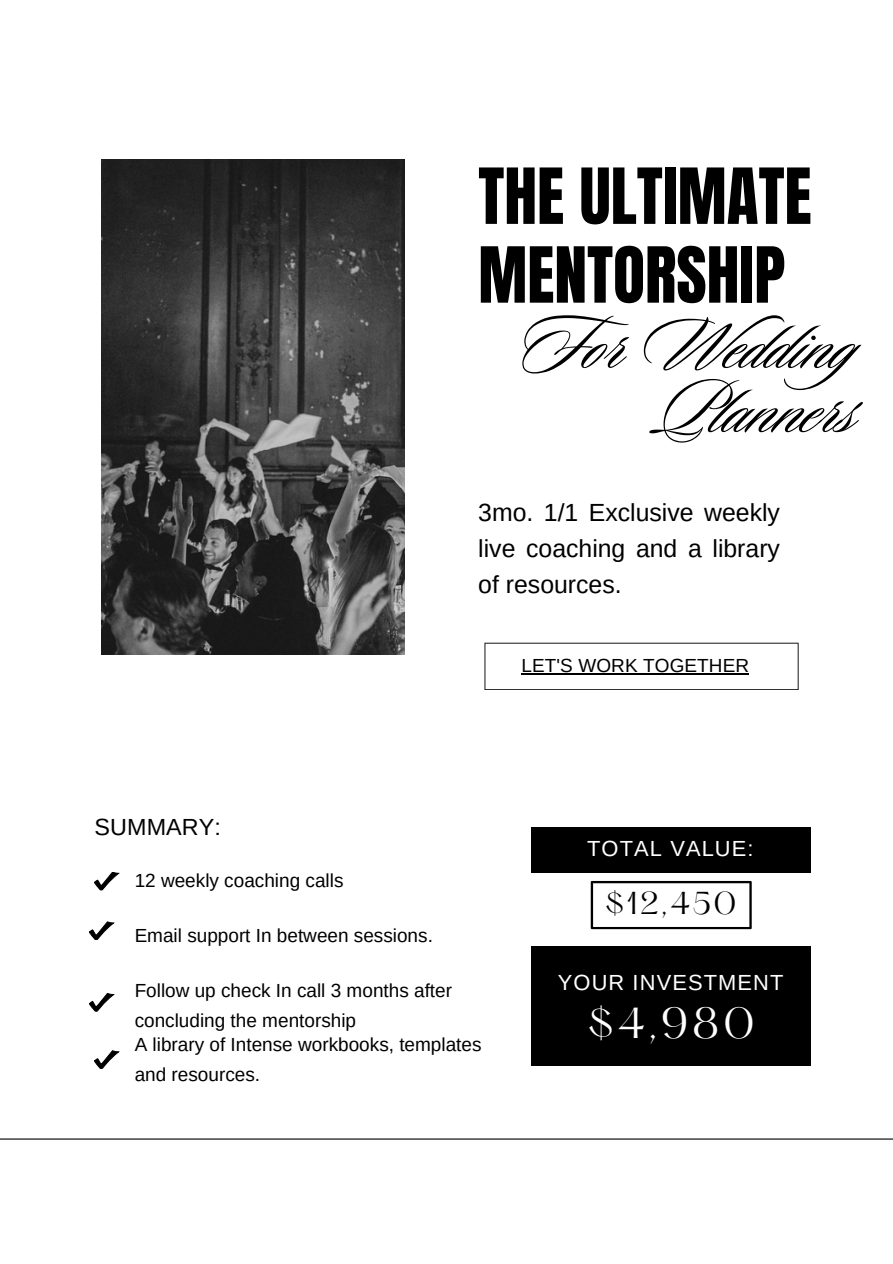
<style>
.page{position:relative;width:893px;height:1264px;background:#fff}
.page>*{position:absolute;margin:0;border:0;box-sizing:border-box;transform-origin:0 0}
.t1{font:79.05px/64.2px "Sloop Script Pro";color:#000}
.t2{font:65.7px/78.8px "Anton";color:#000}
.t3{font:37.95px "Hatton";color:#fff}
.t4{font:27.75px "Hatton";color:#000}
.t5{font:24.75px/36.2px "Arimo";color:#000;text-align:justify}
.t6{font:23.4px "Arimo";letter-spacing:.005em;color:#000}
.t7{font:21.9px "Arimo";letter-spacing:.05em;color:#fff}
.t8{font:18.9px/29.5px "Arimo";color:#000}
</style>
<div class="page">
<img style="left:101px;top:160px;width:303px;height:495px">
<div style="left:531px;top:827px;width:279px;height:45px;background:#000"></div>
<div style="left:531px;top:946px;width:279px;height:120px;background:#000"></div>
<svg style="left:484px;top:642px;width:314px;height:48px"></svg>
<svg style="left:94px;top:872px;width:25px;height:18px"></svg>
<svg style="left:89px;top:921px;width:25px;height:18px"></svg>
<svg style="left:89px;top:993px;width:25px;height:18px"></svg>
<hr style="left:0;top:1138px;width:892px;height:1px;background:#000">
<svg style="left:94px;top:1050px;width:25px;height:18px"></svg>
<svg style="left:590px;top:881px;width:161px;height:48px"></svg>
<hr style="left:521px;top:673px;width:228px;height:1px;background:#000">
<p class="t2" style="left:478px;top:158px;width:335px">THE ULTIMATE<br>MENTORSHIP</p>
<p class="t1" style="left:657px;top:319px;width:254px;text-indent:-139px">For Wed ing<br>Planners</p>
<p class="t5" style="left:478px;top:494px;width:303px">3mo. 1/1 Exclusive weekly live coaching and a library of resources.</p>
<p class="t8" style="left:521px;top:650px;width:229px">LET'S WORK TOGETHER</p>
<p class="t6" style="left:94px;top:813px;width:128px">SUMMARY:</p>
<p class="t8" style="left:135px;top:865px;width:210px">12 weekly coaching calls</p>
<p class="t8" style="left:135px;top:920px;width:300px">Email support In between sessions.</p>
<p class="t8" style="left:135px;top:976px;width:319px">Follow up check In call 3 months after concluding the mentorship</p>
<p class="t8" style="left:135px;top:1029px;width:348px">A library of Intense workbooks, templates and resources.</p>
<p class="t7" style="left:587px;top:835px;width:168px">TOTAL VALUE:</p>
<p class="t4" style="left:604px;top:889px;width:134px">$12,450</p>
<p class="t7" style="left:558px;top:969px;width:227px">YOUR INVESTMENT</p>
<p class="t3" style="left:586px;top:1005px;width:170px">$4,980</p>
</div>
